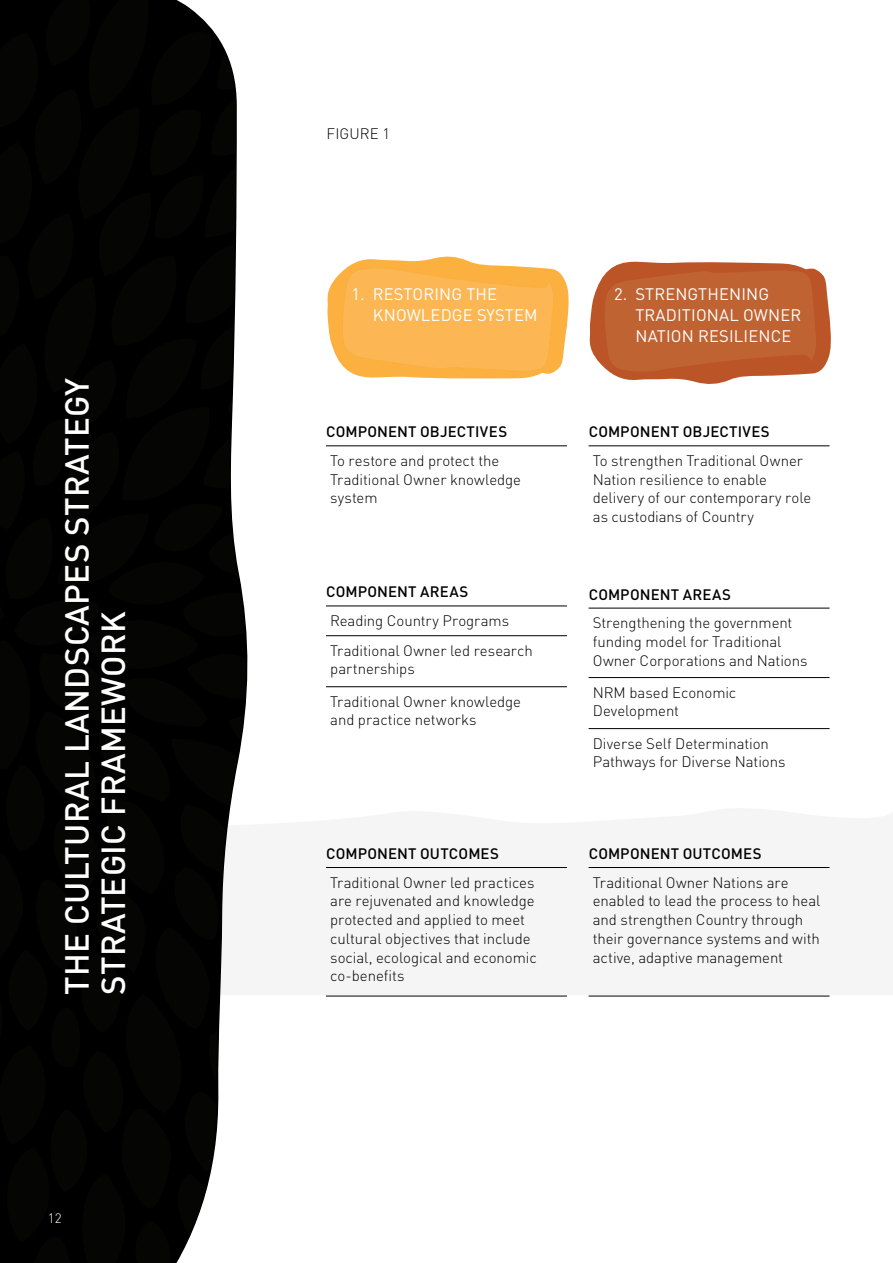
<style>
.page{position:relative;width:893px;height:1263px;background:#fff}
.page>*{position:absolute;margin:0;border:0;box-sizing:border-box;transform-origin:0 0}
.t1{font:500 33px/36px "DINOT";letter-spacing:.01em;color:#fff}
.t2{font:16.5px/21px "DINOT";letter-spacing:.01em;color:#fff}
.t3{font:300 15px/18.8px "DINOT";letter-spacing:-.005em;color:#000}
.t4{font:500 15px "DINOT";letter-spacing:.01em;color:#000}
.t5{font:300 13.5px "DINOT";color:#fff}
</style>
<div class="page">
<hr style="left:326px;top:445px;width:241px;height:1px;background:#000">
<hr style="left:326px;top:605px;width:241px;height:1px;background:#000">
<hr style="left:326px;top:867px;width:241px;height:1px;background:#000">
<hr style="left:326px;top:996px;width:241px;height:1px;background:#000">
<hr style="left:326px;top:635px;width:241px;height:1px;background:#000">
<hr style="left:326px;top:686px;width:241px;height:1px;background:#000">
<hr style="left:589px;top:445px;width:240px;height:1px;background:#000">
<hr style="left:589px;top:608px;width:240px;height:1px;background:#000">
<hr style="left:589px;top:867px;width:240px;height:1px;background:#000">
<hr style="left:589px;top:996px;width:240px;height:1px;background:#000">
<hr style="left:589px;top:677px;width:240px;height:1px;background:#000">
<hr style="left:589px;top:728px;width:240px;height:1px;background:#000">
<svg style="left:327px;top:256px;width:242px;height:123px;background:#fcbd61"></svg>
<svg style="left:589px;top:261px;width:242px;height:123px;background:#c57047"></svg>
<svg style="left:0;top:0;width:248px;height:1263px;background:#161616"></svg>
<h1 class="t1" style="left:58px;top:995px;width:619px;rotate:-90deg">THE CULTURAL LANDSCAPES STRATEGY<br>STRATEGIC FRAMEWORK</h1>
<p class="t5" style="left:48px;top:1210px;width:15px">12</p>
<p class="t3" style="left:326px;top:124px;width:65px">FIGURE 1</p>
<p class="t2" style="left:373px;top:283px;width:166px;text-indent:-21px">1. RESTORING THE<br>KNOWLEDGE SYSTEM</p>
<p class="t2" style="left:635px;top:283px;width:167px;text-indent:-21px">2. STRENGTHENING<br>TRADITIONAL OWNER<br>NATION RESILIENCE</p>
<p class="t4" style="left:326px;top:422px;width:183px">COMPONENT OBJECTIVES</p>
<p class="t3" style="left:330px;top:451px;width:192px">To restore and protect the<br>Traditional Owner knowledge system</p>
<p class="t4" style="left:326px;top:582px;width:144px">COMPONENT AREAS</p>
<p class="t3" style="left:330px;top:605px;width:204px;line-height:29.7px">Reading Country Programs<br>Traditional Owner led research</p>
<p class="t3" style="left:330px;top:653px;width:192px;line-height:32.2px">partnerships<br>Traditional Owner knowledge</p>
<p class="t3" style="left:330px;top:710px;width:148px">and practice networks</p>
<p class="t4" style="left:326px;top:844px;width:174px">COMPONENT OUTCOMES</p>
<p class="t3" style="left:330px;top:872px;width:208px">Traditional Owner led practices are rejuvenated and knowledge protected and applied to meet cultural objectives that include social, ecological and economic co-benefits</p>
<p class="t4" style="left:589px;top:422px;width:183px">COMPONENT OBJECTIVES</p>
<p class="t3" style="left:593px;top:451px;width:220px">To strengthen Traditional Owner<br>Nation resilience to enable delivery of our contemporary role as custodians of Country</p>
<p class="t4" style="left:589px;top:585px;width:144px">COMPONENT AREAS</p>
<p class="t3" style="left:593px;top:613px;width:216px">Strengthening the government funding model for Traditional<br>Owner Corporations and Nations</p>
<p class="t3" style="left:593px;top:683px;width:145px">NRM based Economic<br>Development</p>
<p class="t3" style="left:593px;top:734px;width:194px">Diverse Self Determination<br>Pathways for Diverse Nations</p>
<p class="t4" style="left:589px;top:844px;width:174px">COMPONENT OUTCOMES</p>
<p class="t3" style="left:593px;top:872px;width:229px">Traditional Owner Nations are enabled to lead the process to heal and strengthen Country through their governance systems and with active, adaptive management</p>
</div>
